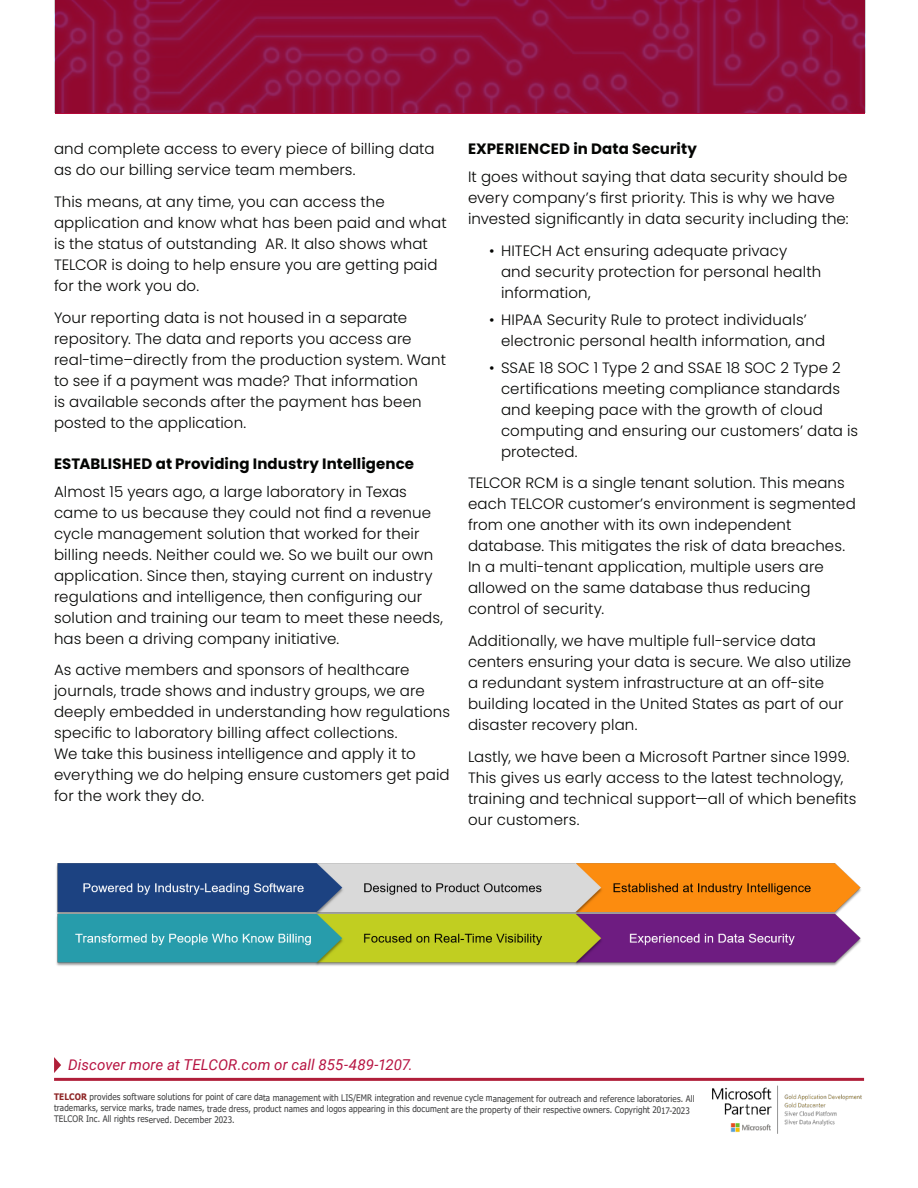
<style>
.page{position:relative;width:918px;height:1188px;background:#fff}
.page>*{position:absolute;margin:0;border:0;box-sizing:border-box;transform-origin:0 0}
.t1{font:300 15px/21px "Poppins";letter-spacing:.01em;color:#040503}
.t2{font:700 15px "Poppins";letter-spacing:.005em;color:#040503}
.t3{font:italic 15px "Roboto";letter-spacing:.005em;color:#b71442}
.t4{font:9px/11.1px "Tahoma";letter-spacing:.01em;color:#3e3e3f;scale:.9 1}
</style>
<div class="page">
<div style="left:54px;top:0;width:811px;height:114px;background:#231f20;opacity:.86"></div>
<img style="left:56px;top:863px;width:805px;height:103px">
<svg style="left:54px;top:1057px;width:7px;height:16px"></svg>
<img style="left:695px;top:1077px;width:170px;height:57px">
<hr style="left:54px;top:1078px;width:810px;height:3px;background:#b01e39">
<p class="t1" style="left:54px;top:138px;width:382px">and complete access to every piece of billing data as do our billing service team members.</p>
<p class="t1" style="left:54px;top:191px;width:394px">This means, at any time, you can access the application and know what has been paid and what is the status of outstanding AR. It also shows what TELCOR is doing to help ensure you are getting paid for the work you do.</p>
<p class="t1" style="left:54px;top:307px;width:394px">Your reporting data is not housed in a separate repository. The data and reports you access are real-time–directly from the production system. Want to see if a payment was made? That information<br>is available seconds after the payment has been posted to the application.</p>
<p class="t2" style="left:54px;top:455px;width:362px">ESTABLISHED at Providing Industry Intelligence</p>
<p class="t1" style="left:54px;top:481px;width:391px">Almost 15 years ago, a large laboratory in Texas came to us because they could not find a revenue cycle management solution that worked for their billing needs. Neither could we. So we built our own application. Since then, staying current on industry regulations and intelligence, then configuring our solution and training our team to meet these needs, has been a driving company initiative.</p>
<p class="t1" style="left:54px;top:660px;width:397px">As active members and sponsors of healthcare journals, trade shows and industry groups, we are deeply embedded in understanding how regulations specific to laboratory billing affect collections.<br>We take this business intelligence and apply it to everything we do helping ensure customers get paid for the work they do.</p>
<p class="t2" style="left:468px;top:140px;width:230px">EXPERIENCED in Data Security</p>
<p class="t1" style="left:468px;top:166px;width:382px">It goes without saying that data security should be every company’s first priority. This is why we have invested significantly in data security including the:</p>
<p class="t1" style="left:501px;top:240px;width:322px;text-indent:-12px">• HITECH Act ensuring adequate privacy<br>and security protection for personal health information,</p>
<p class="t1" style="left:501px;top:309px;width:326px;text-indent:-12px">• HIPAA Security Rule to protect individuals’ electronic personal health information, and</p>
<p class="t1" style="left:501px;top:357px;width:359px;text-indent:-12px">• SSAE 18 SOC 1 Type 2 and SSAE 18 SOC 2 Type 2 certifications meeting compliance standards and keeping pace with the growth of cloud computing and ensuring our customers’ data is protected.</p>
<p class="t1" style="left:468px;top:473px;width:389px">TELCOR RCM is a single tenant solution. This means each TELCOR customer’s environment is segmented from one another with its own independent database. This mitigates the risk of data breaches.<br>In a multi-tenant application, multiple users are allowed on the same database thus reducing control of security.</p>
<p class="t1" style="left:468px;top:630px;width:385px">Additionally, we have multiple full-service data centers ensuring your data is secure. We also utilize a redundant system infrastructure at an off-site building located in the United States as part of our disaster recovery plan.</p>
<p class="t1" style="left:468px;top:746px;width:390px">Lastly, we have been a Microsoft Partner since 1999.<br>This gives us early access to the latest technology, training and technical support—all of which benefits our customers.</p>
<p class="t3" style="left:68px;top:1055px;width:346px">Discover more at TELCOR.com or call 855-489-1207.</p>
<p class="t4" style="left:54px;top:1093px;width:713px"><sup>TELCOR</sup> provides software solutions for point of care data management with LIS/EMR integration and revenue cycle management for outreach and reference laboratories. All trademarks, service marks, trade names, trade dress, product names and logos appearing in this document are the property of their respective owners. Copyright 2017-2023</p>
<p class="t4" style="left:54px;top:1114px;width:202px">TELCOR Inc. All rights reserved. December 2023.</p>
</div>
